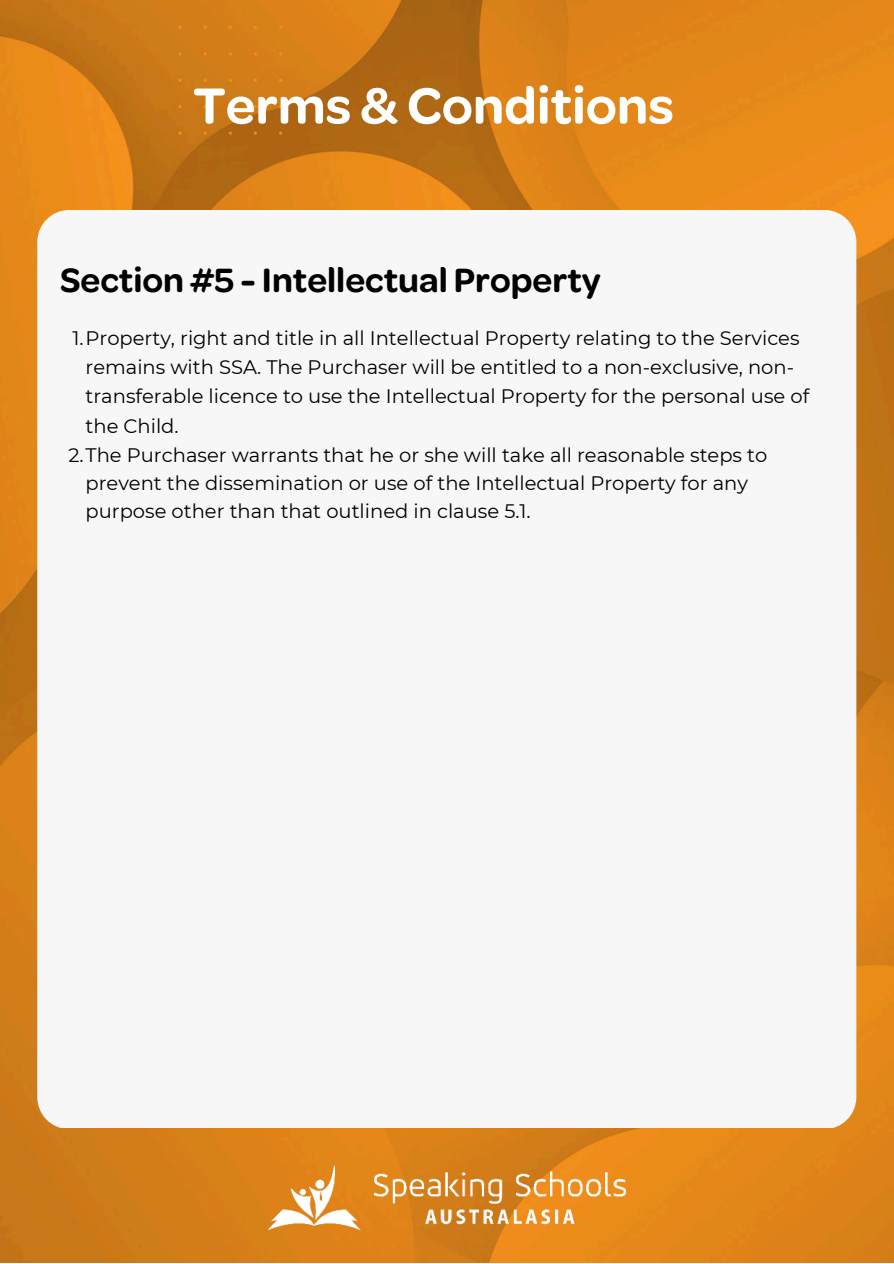
<style>
.page{position:relative;width:894px;height:1264px;background:#fff}
.page>*{position:absolute;margin:0;border:0;box-sizing:border-box;transform-origin:0 0}
.t1{font:600 54px "Omnes";color:#fff}
.t2{font:600 36px "Omnes";color:#000}
.t3{font:19.5px "Montserrat";color:#000}
</style>
<div class="page">
<img style="left:0;top:0;width:893px;height:1262px">
<img style="left:268px;top:1165px;width:356px;height:64px">
<div style="left:37px;top:210px;width:819px;height:917px;background:#f7f7f7;border-radius:32px"></div>
<h1 class="t1" style="left:193px;top:68px;width:482px">Terms &amp; Conditions</h1>
<h2 class="t2" style="left:60px;top:255px;width:541px">Section #5 - Intellectual Property</h2>
<p class="t3" style="left:72px;top:324px;width:728px">1.Property, right and title in all Intellectual Property relating to the Services</p>
<p class="t3" style="left:85px;top:354px;width:710px">remains with SSA. The Purchaser will be entitled to a non-exclusive, non-</p>
<p class="t3" style="left:85px;top:383px;width:725px">transferable licence to use the Intellectual Property for the personal use of</p>
<p class="t3" style="left:85px;top:412px;width:95px">the Child.</p>
<p class="t3" style="left:68px;top:441px;width:700px">2.The Purchaser warrants that he or she will take all reasonable steps to</p>
<p class="t3" style="left:85px;top:469px;width:663px">prevent the dissemination or use of the Intellectual Property for any</p>
<p class="t3" style="left:85px;top:498px;width:446px">purpose other than that outlined in clause 5.1.</p>
</div>
